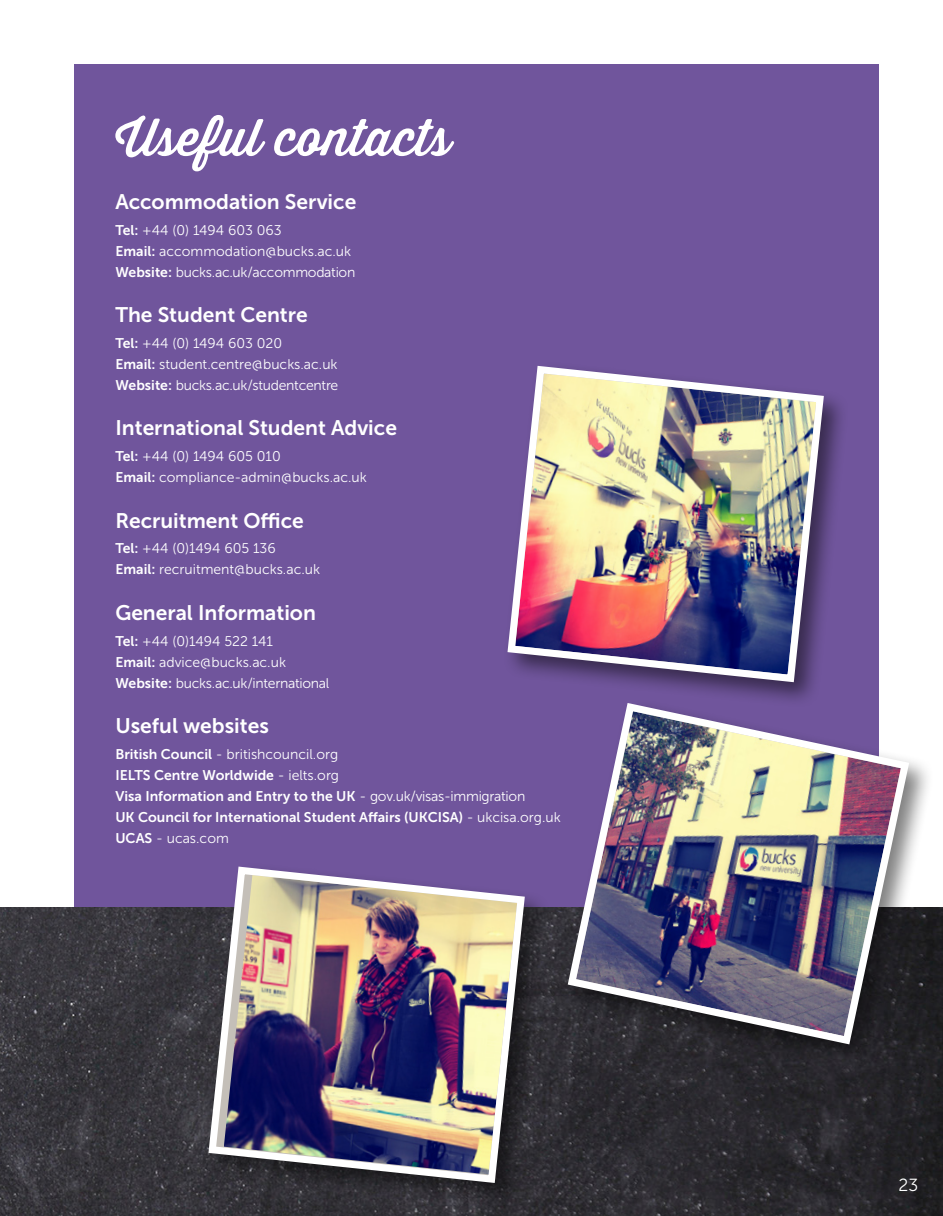
<style>
.page{position:relative;width:943px;height:1216px;background:#fff}
.page>*{position:absolute;margin:0;border:0;box-sizing:border-box;transform-origin:0 0}
.t1{font:500 50.75px "Thirsty Soft";color:#fff}
.t2{font:21px "Museo Sans 700";color:#fff}
.t3{font:17.5px "Museo Sans 300";color:#fff}
.t4{font:14px/21px "Museo Sans 300";color:#fff}
.t5{font:14px/21px "Museo Sans 700";color:#fff}
.s1{font-family:"Museo Sans 700"}
.s2{font-family:"Museo Sans 300"}
</style>
<div class="page">
<div style="left:74px;top:64px;width:804px;height:843px;background:#70559c"></div>
<div style="left:503px;top:361px;width:346px;height:347px;background:#000;opacity:.5"></div>
<img style="left:503px;top:362px;width:324px;height:324px">
<img style="left:0;top:907px;width:943px;height:308px">
<div style="left:563px;top:698px;width:372px;height:372px;background:#000;opacity:.5"></div>
<img style="left:563px;top:698px;width:350px;height:350px">
<div style="left:204px;top:861px;width:346px;height:347px;background:#000;opacity:.5"></div>
<img style="left:205px;top:862px;width:323px;height:324px">
<h1 class="t1" style="left:115px;top:100px;width:337px">Useful contacts</h1>
<h2 class="t2" style="left:115px;top:190px;width:242px">Accommodation Service</h2>
<p class="t4" style="left:115px;top:220px;width:241px"><span class="s1">Tel:</span> +44 (0) 1494 603 063<br><span class="s1">Email:</span> accommodation@bucks.ac.uk<br><span class="s1">Website:</span> bucks.ac.uk/accommodation</p>
<h2 class="t2" style="left:115px;top:303px;width:194px">The Student Centre</h2>
<p class="t4" style="left:115px;top:333px;width:224px"><span class="s1">Tel:</span> +44 (0) 1494 603 020<br><span class="s1">Email:</span> student.centre@bucks.ac.uk<br><span class="s1">Website:</span> bucks.ac.uk/studentcentre</p>
<h2 class="t2" style="left:115px;top:416px;width:283px">International Student Advice</h2>
<p class="t4" style="left:115px;top:446px;width:253px"><span class="s1">Tel:</span> +44 (0) 1494 605 010<br><span class="s1">Email:</span> compliance-admin@bucks.ac.uk</p>
<h2 class="t2" style="left:115px;top:508px;width:190px">Recruitment Office</h2>
<p class="t4" style="left:115px;top:538px;width:206px"><span class="s1">Tel:</span> +44 (0)1494 605 136<br><span class="s1">Email:</span> recruitment@bucks.ac.uk</p>
<h2 class="t2" style="left:115px;top:600px;width:202px">General Information</h2>
<p class="t4" style="left:115px;top:630px;width:215px"><span class="s1">Tel:</span> +44 (0)1494 522 141<br><span class="s1">Email:</span> advice@bucks.ac.uk<br><span class="s1">Website:</span> bucks.ac.uk/international</p>
<h2 class="t2" style="left:115px;top:713px;width:155px">Useful websites</h2>
<p class="t4" style="left:115px;top:743px;width:224px"><span class="s1">British Council</span> - britishcouncil.org</p>
<p class="t5" style="left:115px;top:764px;width:447px">IELTS Centre Worldwide <span class="s2">- ielts.org<br></span>Visa Information and Entry to the UK <span class="s2">- gov.uk/visas-immigration<br></span>UK Council for International Student Affairs (UKCISA) <span class="s2">- ukcisa.org.uk</span></p>
<p class="t4" style="left:115px;top:827px;width:115px"><span class="s1">UCAS</span> - ucas.com</p>
<p class="t3" style="left:898px;top:1175px;width:21px">23</p>
</div>
